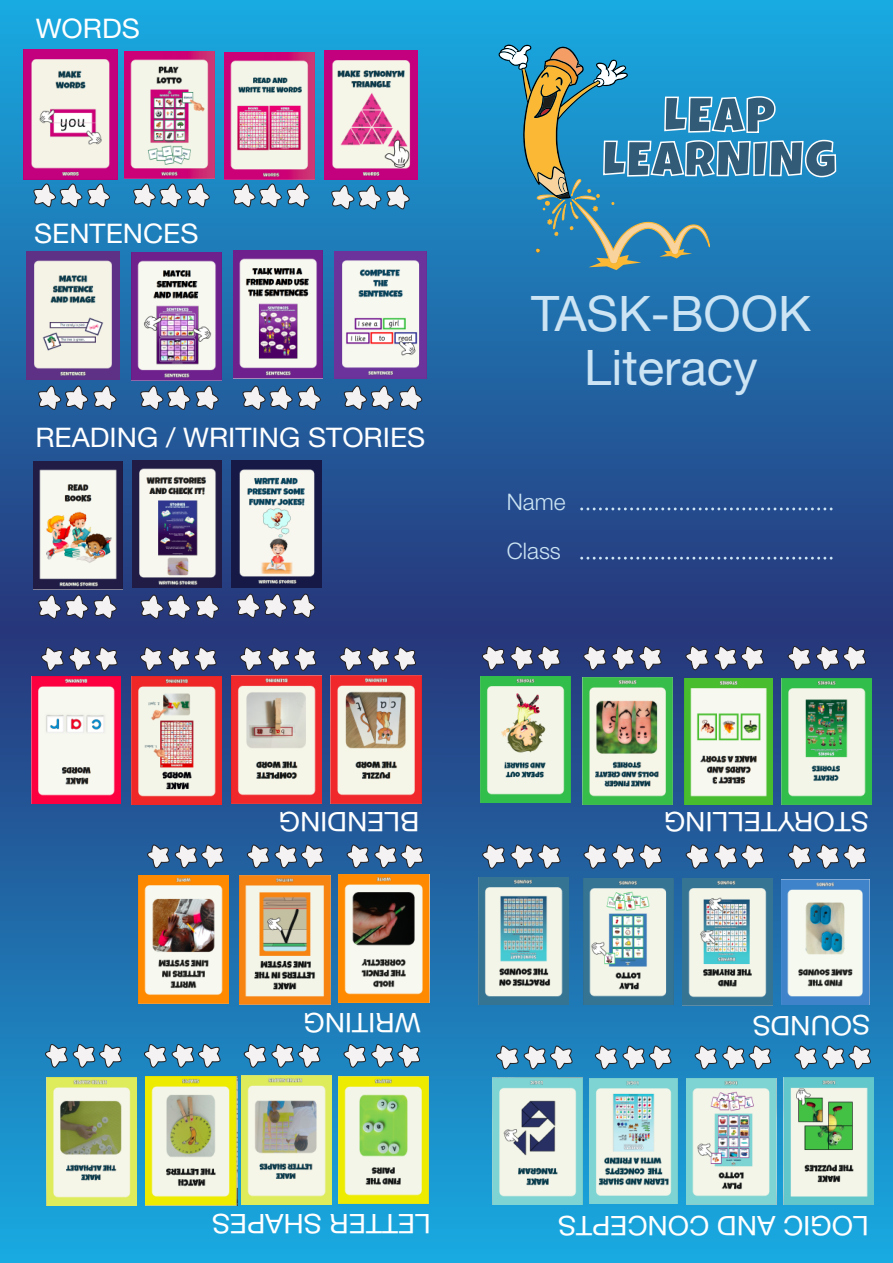
<style>
.page{position:relative;width:893px;height:1263px;background:#fff}
.page>*{position:absolute;margin:0;border:0;box-sizing:border-box;transform-origin:0 0}
.t1{font:49.05px/53.7px "Helvetica Neue LT Std";color:#cce4f3;text-align:center}
.t2{font:48.9px/44px "Luckiest Guy";letter-spacing:.04em;color:#315b77;text-align:center}
.t3{font:27px "Helvetica Neue LT Std";color:#fff;scale:1.04 1}
.t4{font:300 22.8px/49.2px "Helvetica Neue LT Std";color:#cce4f3}
</style>
<div class="page">
<div style="left:0;top:0;width:446px;height:631px;background:linear-gradient(to bottom,#22a2dd,#263579)"></div>
<div style="left:0;top:627px;width:450px;height:636px;background:linear-gradient(to bottom,#2b3478,#1eaddc)"></div>
<div style="left:444px;top:628px;width:449px;height:635px;background:linear-gradient(to bottom,#273777,#1dace2)"></div>
<div style="left:446px;top:0;width:447px;height:631px;background:linear-gradient(to bottom,#18abe2,#273579)"></div>
<svg style="left:580px;top:557px;width:253px;height:3px"></svg>
<svg style="left:580px;top:507px;width:253px;height:3px"></svg>
<svg style="left:794px;top:1045px;width:78px;height:24px"></svg>
<svg style="left:694px;top:1045px;width:78px;height:24px"></svg>
<svg style="left:594px;top:1045px;width:78px;height:24px"></svg>
<svg style="left:496px;top:1045px;width:77px;height:24px"></svg>
<svg style="left:499px;top:45px;width:338px;height:225px;background:#3793bb"></svg>
<img style="left:589px;top:1078px;width:89px;height:125px">
<img style="left:492px;top:1078px;width:90px;height:127px">
<img style="left:783px;top:1078px;width:90px;height:126px">
<img style="left:687px;top:1078px;width:89px;height:127px">
<img style="left:479px;top:877px;width:90px;height:127px">
<img style="left:584px;top:878px;width:89px;height:127px">
<img style="left:683px;top:878px;width:89px;height:127px">
<img style="left:782px;top:879px;width:88px;height:125px">
<svg style="left:787px;top:844px;width:79px;height:25px"></svg>
<svg style="left:685px;top:844px;width:79px;height:25px"></svg>
<svg style="left:583px;top:844px;width:79px;height:25px"></svg>
<svg style="left:482px;top:844px;width:78px;height:25px"></svg>
<svg style="left:787px;top:645px;width:79px;height:25px"></svg>
<svg style="left:685px;top:645px;width:79px;height:25px"></svg>
<svg style="left:583px;top:645px;width:78px;height:25px"></svg>
<svg style="left:481px;top:645px;width:79px;height:25px"></svg>
<img style="left:582px;top:677px;width:91px;height:127px">
<img style="left:684px;top:679px;width:89px;height:126px">
<img style="left:481px;top:676px;width:90px;height:127px">
<img style="left:781px;top:678px;width:90px;height:127px">
<svg style="left:343px;top:1043px;width:78px;height:25px"></svg>
<svg style="left:243px;top:1043px;width:78px;height:25px"></svg>
<svg style="left:144px;top:1043px;width:77px;height:25px"></svg>
<svg style="left:45px;top:1043px;width:77px;height:25px"></svg>
<svg style="left:346px;top:844px;width:78px;height:24px"></svg>
<svg style="left:246px;top:844px;width:78px;height:24px"></svg>
<svg style="left:147px;top:844px;width:77px;height:24px"></svg>
<svg style="left:339px;top:646px;width:78px;height:25px"></svg>
<svg style="left:239px;top:646px;width:78px;height:25px"></svg>
<svg style="left:140px;top:646px;width:77px;height:25px"></svg>
<svg style="left:41px;top:646px;width:77px;height:25px"></svg>
<svg style="left:34px;top:184px;width:76px;height:24px"></svg>
<svg style="left:133px;top:184px;width:77px;height:24px"></svg>
<svg style="left:233px;top:184px;width:77px;height:24px"></svg>
<svg style="left:38px;top:386px;width:79px;height:25px"></svg>
<svg style="left:140px;top:386px;width:79px;height:25px"></svg>
<svg style="left:243px;top:386px;width:78px;height:25px"></svg>
<svg style="left:344px;top:386px;width:79px;height:25px"></svg>
<svg style="left:39px;top:595px;width:78px;height:25px"></svg>
<svg style="left:141px;top:595px;width:78px;height:25px"></svg>
<img style="left:242px;top:1076px;width:89px;height:128px">
<img style="left:145px;top:1076px;width:92px;height:129px">
<img style="left:46px;top:1078px;width:91px;height:127px">
<img style="left:338px;top:1076px;width:90px;height:127px">
<img style="left:138px;top:875px;width:90px;height:128px">
<img style="left:239px;top:875px;width:91px;height:129px">
<img style="left:339px;top:874px;width:90px;height:129px">
<img style="left:31px;top:676px;width:90px;height:127px">
<img style="left:132px;top:677px;width:90px;height:127px">
<img style="left:232px;top:675px;width:90px;height:128px">
<img style="left:331px;top:676px;width:90px;height:128px">
<img style="left:133px;top:461px;width:88px;height:127px">
<img style="left:34px;top:462px;width:89px;height:127px">
<img style="left:132px;top:253px;width:89px;height:127px">
<img style="left:233px;top:251px;width:89px;height:127px">
<img style="left:225px;top:52px;width:90px;height:128px">
<img style="left:125px;top:51px;width:90px;height:127px">
<img style="left:232px;top:460px;width:89px;height:128px">
<img style="left:334px;top:252px;width:92px;height:126px">
<img style="left:27px;top:251px;width:92px;height:128px">
<img style="left:325px;top:50px;width:92px;height:130px">
<img style="left:24px;top:50px;width:93px;height:129px">
<svg style="left:237px;top:594px;width:79px;height:25px"></svg>
<svg style="left:331px;top:185px;width:79px;height:25px"></svg>
<p class="t3" style="left:36px;top:12px;width:102px">WORDS</p>
<p class="t3" style="left:34px;top:218px;width:160px">SENTENCES</p>
<p class="t3" style="left:35px;top:421px;width:376px">READING / WRITING STORIES</p>
<h2 class="t2" style="left:603px;top:94px;width:235px">LEAP<br>LEARNING</h2>
<h1 class="t1" style="left:531px;top:286px;width:281px">TASK-BOOK<br>Literacy</h1>
<p class="t4" style="left:507px;top:477px;width:60px">Name<br>Class</p>
<p class="t3" style="left:419px;top:837px;width:137px;rotate:180deg">BLENDING</p>
<p class="t3" style="left:421px;top:1038px;width:114px;rotate:180deg">WRITING</p>
<p class="t3" style="left:869px;top:838px;width:198px;rotate:180deg">STORYTELLING</p>
<p class="t3" style="left:870px;top:1041px;width:115px;rotate:180deg">SOUNDS</p>
<p class="t3" style="left:431px;top:1239px;width:212px;rotate:180deg">LETTER SHAPES</p>
<p class="t3" style="left:869px;top:1242px;width:300px;rotate:180deg">LOGIC AND CONCEPTS</p>
</div>
